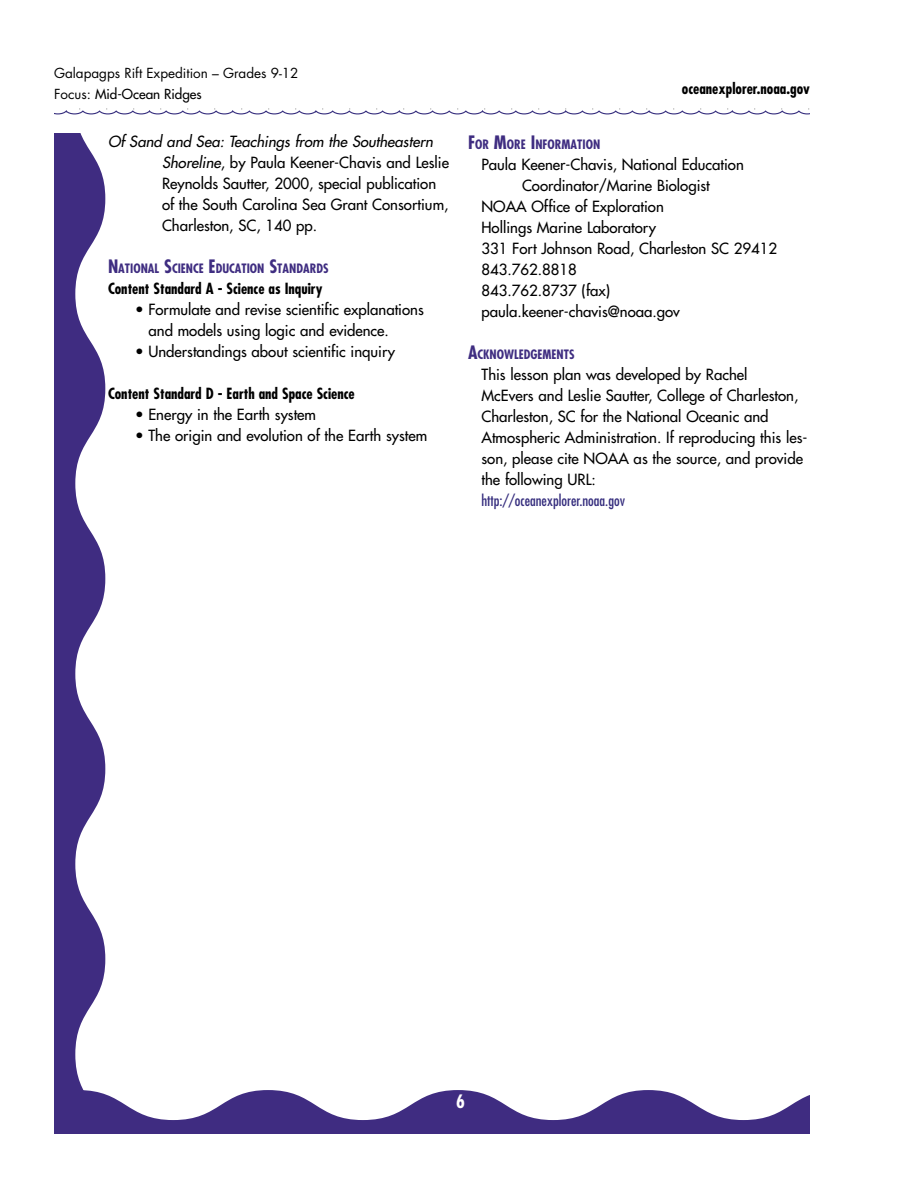
<style>
.page{position:relative;width:918px;height:1188px;background:#fff}
.page>*{position:absolute;margin:0;border:0;box-sizing:border-box;transform-origin:0 0}
.t1{font:700 condensed 18px "Futura";color:#fff}
.body_text_lists{font:15px/21px "Futura";color:#000;text-align:center}
.references{font:15px/21px "Futura";color:#000}
.ind_sub_txt_w_bullet{font:15px/21px "Futura";color:#000}
.Standard_header{font:700 condensed 15px "Futura";color:#000}
.body_text_lists-2{font:condensed 15px "Futura";color:#362e7e}
.t2{font:13.5px/21px "Futura";color:#000}
.Sub_head{font:700 condensed 12.6px "Futura";color:#3f2d81}
.s1{font-style:inherit}
.s2{font-style:italic}
.s3{font-size:18px}
</style>
<div class="page">
<svg style="left:54px;top:134px;width:51px;height:956px;fill:#3f2c81"></svg>
<svg style="left:54px;top:1090px;width:756px;height:44px"></svg>
<svg style="left:54px;top:108px;width:756px;height:7px"></svg>
<p class="t2" style="left:54px;top:62px;width:246px">Galapagps Rift Expedition – Grades 9-12<br>Focus: <span class="s1">Mid-Ocean Ridges</span></p>
<p class="references" style="left:162px;top:131px;width:289px;text-indent:-54px"><span class="s2">Of Sand and Sea: Teachings from the Southeastern Shoreline</span>, by Paula Keener-Chavis and Leslie Reynolds Sautter, 2000, special publication of the South Carolina Sea Grant Consortium, Charleston, SC, 140 pp.</p>
<p class="Sub_head" style="left:108px;top:260px;width:222px"><span class="s3">N</span>ATIONAL <span class="s3">S</span>CIENCE <span class="s3">E</span>DUCATION <span class="s3">S</span>TANDARDS</p>
<p class="Standard_header" style="left:108px;top:279px;width:216px">Content Standard A - Science as Inquiry</p>
<p class="ind_sub_txt_w_bullet" style="left:148px;top:299px;width:277px;text-indent:-14px">• Formulate and revise scientific explanations and models using logic and evidence.</p>
<p class="ind_sub_txt_w_bullet" style="left:135px;top:341px;width:262px">• Understandings about scientific inquiry</p>
<p class="Standard_header" style="left:108px;top:384px;width:248px">Content Standard D - Earth and Space Science</p>
<p class="ind_sub_txt_w_bullet" style="left:135px;top:404px;width:183px">• Energy in the Earth system</p>
<p class="ind_sub_txt_w_bullet" style="left:135px;top:425px;width:294px">• The origin and evolution of the Earth system</p>
<p class="Standard_header" style="left:682px;top:79px;width:130px">oceanexplorer.noaa.gov</p>
<p class="Sub_head" style="left:468px;top:137px;width:134px"><span class="s3">F</span>OR <span class="s3">M</span>ORE <span class="s3">I</span>NFORMATION</p>
<p class="body_text_lists" style="left:482px;top:154px;width:264px">Paula Keener-Chavis, National Education<br>Coordinator/Marine Biologist</p>
<p class="body_text_lists" style="left:482px;top:196px;width:184px">NOAA Office of Exploration</p>
<p class="body_text_lists" style="left:482px;top:217px;width:176px">Hollings Marine Laboratory</p>
<p class="body_text_lists" style="left:482px;top:238px;width:297px">331 Fort Johnson Road, Charleston SC 29412</p>
<p class="body_text_lists" style="left:482px;top:259px;width:97px">843.762.8818</p>
<p class="body_text_lists" style="left:482px;top:280px;width:130px">843.762.8737 (fax)</p>
<p class="body_text_lists" style="left:482px;top:301px;width:200px">paula.keener-chavis@noaa.gov</p>
<p class="Sub_head" style="left:468px;top:347px;width:108px"><span class="s3">A</span>CKNOWLEDGEMENTS</p>
<p class="body_text_lists" style="left:482px;top:364px;width:327px;text-align:left">This lesson plan was developed by Rachel<br>McEvers and Leslie Sautter, College of Charleston, Charleston, SC for the National Oceanic and Atmospheric Administration. If reproducing this les&shy;son, please cite NOAA as the source, and provide the following URL:</p>
<p class="body_text_lists-2" style="left:482px;top:491px;width:145px">http://oceanexplorer.noaa.gov</p>
<p class="t1" style="left:456px;top:1090px;width:10px">6</p>
</div>
